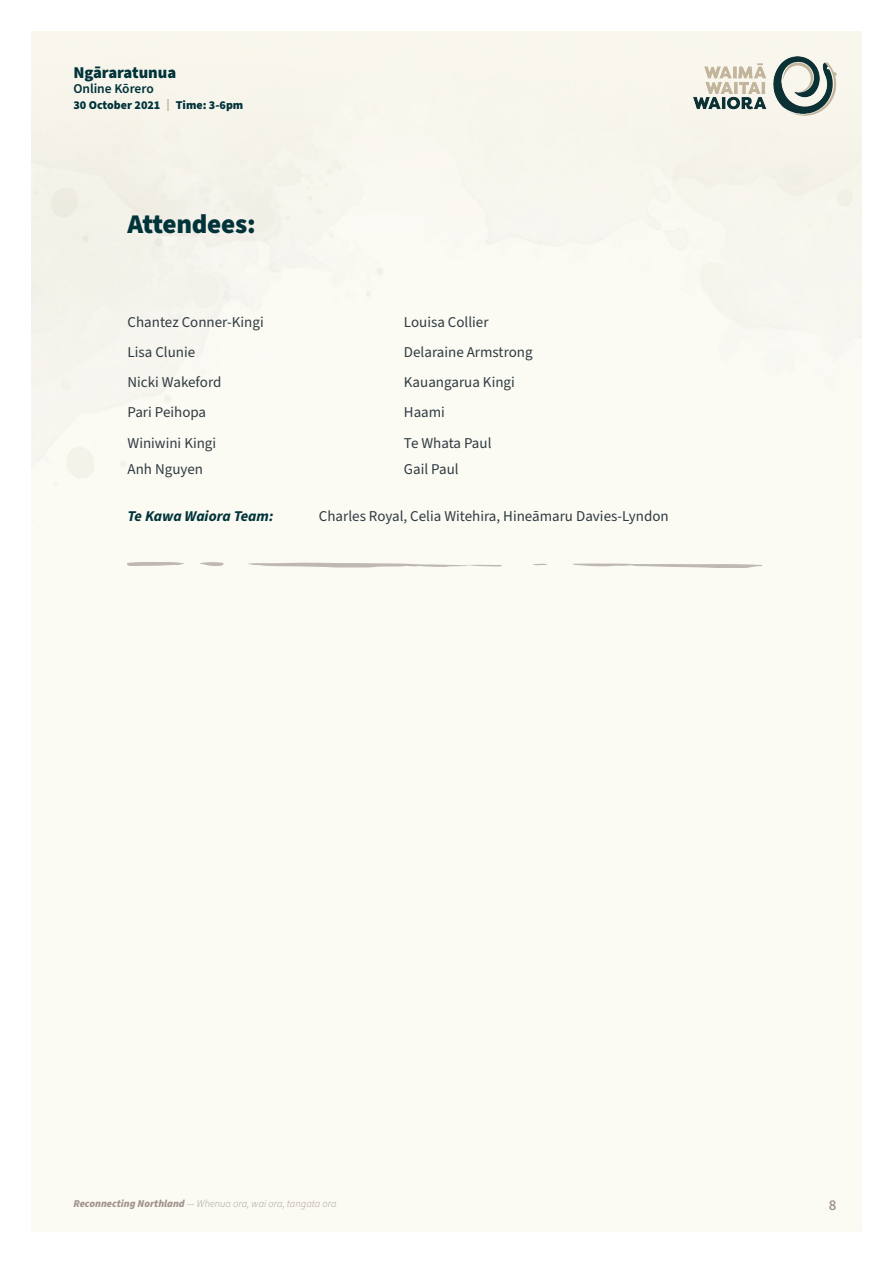
<style>
.page{position:relative;width:893px;height:1263px;background:#fff}
.page>*{position:absolute;margin:0;border:0;box-sizing:border-box;transform-origin:0 0}
.RNthland_H1{font:900 27px "Source Sans Pro";letter-spacing:-.01em;color:#00333a}
.t1{font:900 16.5px "Source Sans Pro";color:#00333a}
.RNthland_list{font:15px "Source Sans Pro";color:#2f3b42}
.RNthland_list-2{font:italic 700 15px "Source Sans Pro";letter-spacing:-.005em;color:#00333a}
.t2{font:600 15px "Source Sans Pro";color:#9f948d}
.t3{font:600 13.5px "Source Sans Pro";color:#00333a}
.t4{font:900 12px "Source Sans Pro";color:#00333a}
.t5{font:italic 300 10.5px "Source Sans Pro";color:#9f948d}
.s1{color:#c2b59b}
.s2{font-weight:900}
</style>
<div class="page">
<img style="left:693px;top:56px;width:143px;height:60px">
<img style="left:128px;top:563px;width:635px;height:4px">
<p class="t1" style="left:73px;top:61px;width:104px">Ngāraratunua</p>
<p class="t3" style="left:73px;top:80px;width:82px">Online Kōrero</p>
<p class="t4" style="left:73px;top:97px;width:172px">30 October 2021 <span class="s1">|</span> Time: 3-6pm</p>
<p class="RNthland_H1" style="left:128px;top:205px;width:130px">Attendees:</p>
<p class="RNthland_list" style="left:128px;top:311px;width:138px">Chantez Conner-Kingi</p>
<p class="RNthland_list" style="left:404px;top:311px;width:86px">Louisa Collier</p>
<p class="RNthland_list" style="left:128px;top:342px;width:69px">Lisa Clunie</p>
<p class="RNthland_list" style="left:404px;top:342px;width:130px">Delaraine Armstrong</p>
<p class="RNthland_list" style="left:128px;top:372px;width:95px">Nicki Wakeford</p>
<p class="RNthland_list" style="left:404px;top:372px;width:112px">Kauangarua Kingi</p>
<p class="RNthland_list" style="left:128px;top:402px;width:80px">Pari Peihopa</p>
<p class="RNthland_list" style="left:404px;top:402px;width:43px">Haami</p>
<p class="RNthland_list" style="left:128px;top:432px;width:90px">Winiwini Kingi</p>
<p class="RNthland_list" style="left:404px;top:432px;width:89px">Te Whata Paul</p>
<p class="RNthland_list" style="left:128px;top:459px;width:77px">Anh Nguyen</p>
<p class="RNthland_list" style="left:404px;top:459px;width:56px">Gail Paul</p>
<p class="RNthland_list-2" style="left:128px;top:505px;width:147px">Te Kawa Waiora Team:</p>
<p class="RNthland_list" style="left:319px;top:505px;width:351px">Charles Royal, Celia Witehira, Hineāmaru Davies-Lyndon</p>
<p class="t5" style="left:73px;top:1196px;width:265px"><span class="s2">Reconnecting Northland</span> — Whenua ora, wai ora, tangata ora</p>
<p class="t2" style="left:829px;top:1195px;width:9px">8</p>
</div>
